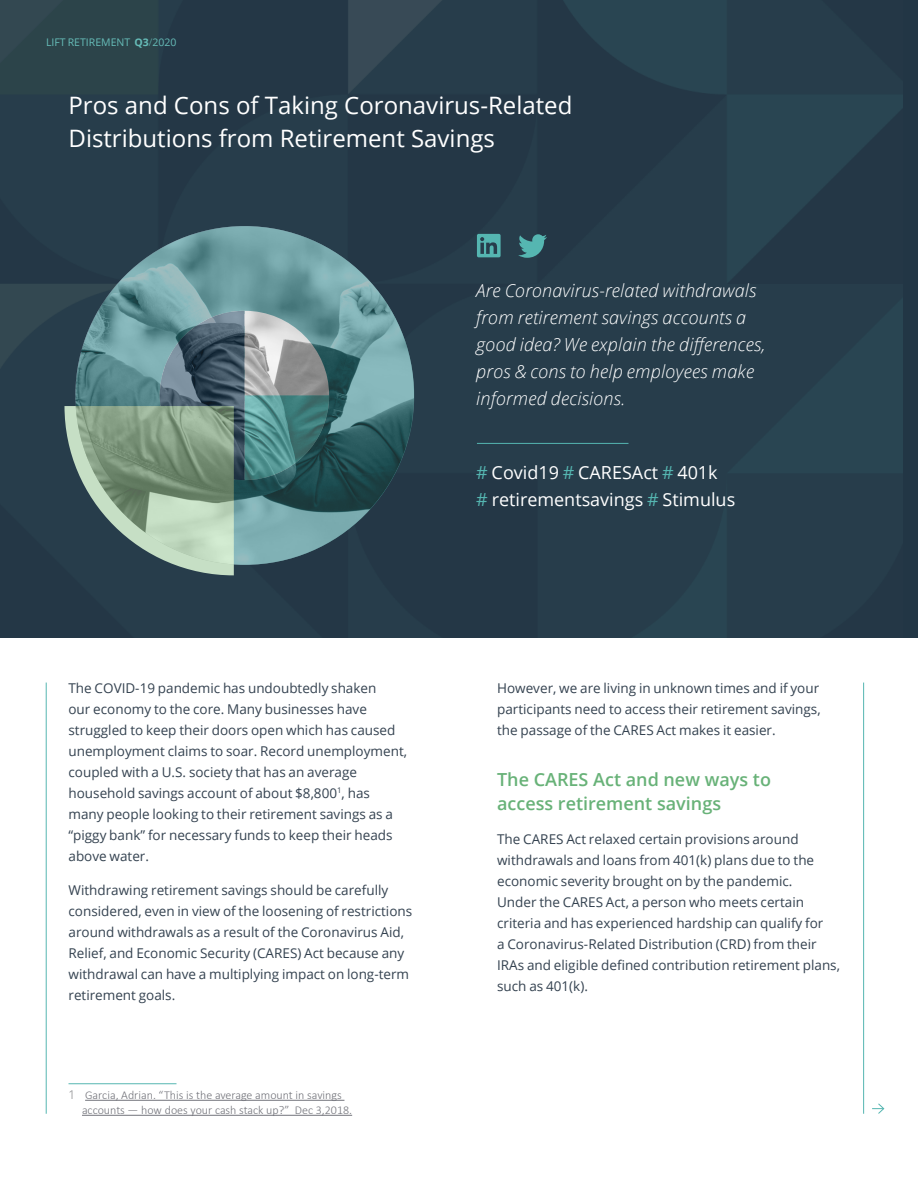
<style>
.page{position:relative;width:918px;height:1188px;background:#fff}
.page>*{position:absolute;margin:0;border:0;box-sizing:border-box;transform-origin:0 0}
.t1{font:24px/33px "Open Sans";color:#fff}
.t2{font:italic 300 18px/27px "Open Sans";letter-spacing:.01em;color:#fff}
.t3{font:18px/27px "Open Sans";color:#fff}
.t4{font:600 18px/24px "Open Sans";color:#68b278}
.t5{font:13.5px/21px "Open Sans";color:#344250}
.t6{font:300 12px/15px "Calibri";color:#72737a}
.t7{font:10.5px "Open Sans";color:#66bcb8}
.s1{font-weight:700}
.s2{font-weight:300}
.s3{color:#55b6b1}
.s4{font-family:"Open Sans";color:#757679}
</style>
<div class="page">
<div style="left:0;top:0;width:903px;height:637px;background:#273d4b"></div>
<svg style="left:64px;top:311px;width:265px;height:264px;background:#51676b"></svg>
<img style="left:75px;top:226px;width:339px;height:339px;border-radius:169px">
<svg style="left:872px;top:1103px;width:13px;height:11px"></svg>
<hr style="left:46px;top:683px;width:1px;height:431px;background:#55b6b1">
<hr style="left:863px;top:683px;width:1px;height:431px;background:#55b6b1">
<svg style="left:518px;top:234px;width:29px;height:24px"></svg>
<svg style="left:477px;top:234px;width:24px;height:23px"></svg>
<hr style="left:477px;top:443px;width:151px;height:1px;background:#55b6b1">
<hr style="left:69px;top:1083px;width:108px;height:1px;background:#55b6b1">
<hr style="left:85px;top:1100px;width:259px;height:1px;background:#72737a">
<hr style="left:82px;top:1115px;width:270px;height:1px;background:#72737a">
<p class="t7" style="left:46px;top:35px;width:132px">LIFT RETIREMENT <span class="s1">Q3</span><span class="s2">/</span>2020</p>
<h1 class="t1" style="left:69px;top:88px;width:505px">Pros and Cons of Taking Coronavirus-Related<br>Distributions from Retirement Savings</h1>
<h2 class="t2" style="left:476px;top:276px;width:291px">Are Coronavirus-related withdrawals from retirement savings accounts a good idea? We explain the differences, pros &amp; cons to help employees make informed decisions.</h2>
<h2 class="t3" style="left:476px;top:459px;width:260px"><span class="s3">#</span> Covid19 <span class="s3">#</span> CARESAct <span class="s3">#</span> 401k<br><span class="s3">#</span> retirementsavings <span class="s3">#</span> Stimulus</h2>
<p class="t5" style="left:69px;top:677px;width:340px">The COVID-19 pandemic has undoubtedly shaken<br>our economy to the core. Many businesses have struggled to keep their doors open which has caused unemployment claims to soar. Record unemployment, coupled with a U.S. society that has an average household savings account of about $8,800<sup>1</sup>, has many people looking to their retirement savings as a “piggy bank” for necessary funds to keep their heads above water.</p>
<p class="t5" style="left:69px;top:880px;width:345px">Withdrawing retirement savings should be carefully considered, even in view of the loosening of restrictions around withdrawals as a result of the Coronavirus Aid, Relief, and Economic Security (CARES) Act because any withdrawal can have a multiplying impact on long-term retirement goals.</p>
<p class="t6" style="left:82px;top:1087px;width:272px;text-indent:-13px"><span class="s4">1</span> Garcia, Adrian. “This is the average amount in savings accounts — how does your cash stack up?” Dec 3,2018.</p>
<p class="t5" style="left:497px;top:677px;width:325px;text-align:justify">However, we are living in unknown times and if your participants need to access their retirement savings, the passage of the CARES Act makes it easier.</p>
<h2 class="t4" style="left:497px;top:767px;width:275px">The CARES Act and new ways to access retirement savings</h2>
<p class="t5" style="left:497px;top:829px;width:344px">The CARES Act relaxed certain provisions around withdrawals and loans from 401(k) plans due to the economic severity brought on by the pandemic.<br>Under the CARES Act, a person who meets certain criteria and has experienced hardship can qualify for<br>a Coronavirus-Related Distribution (CRD) from their IRAs and eligible defined contribution retirement plans, such as 401(k).</p>
</div>
